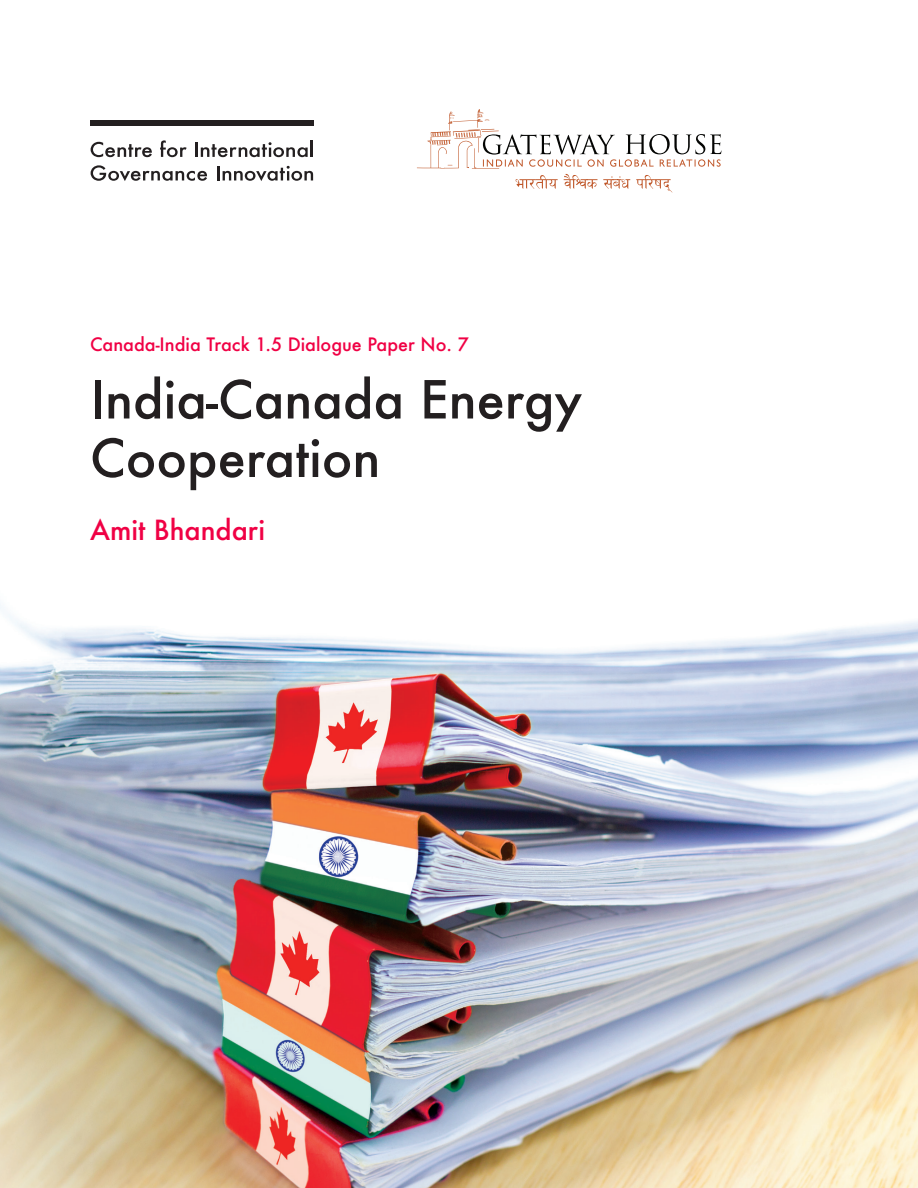
<style>
.page{position:relative;width:918px;height:1188px;background:#fff}
.page>*{position:absolute;margin:0;border:0;box-sizing:border-box;transform-origin:0 0}
.CIGI_Cover_Title{font:500 51px/58.5px "Futura";color:#231f20}
.CIGI_Cover_Author{font:500 27px "Futura";color:#f00044}
.CIGI_Cover_Date{font:500 18px "Futura";color:#f00044}
</style>
<div class="page">
<img style="left:0;top:604px;width:918px;height:584px">
<svg style="left:91px;top:142px;width:61px;height:15px"></svg>
<svg style="left:160px;top:140px;width:27px;height:17px"></svg>
<svg style="left:195px;top:141px;width:118px;height:16px"></svg>
<svg style="left:91px;top:165px;width:116px;height:16px"></svg>
<svg style="left:217px;top:166px;width:96px;height:15px"></svg>
<div style="left:90px;top:120px;width:224px;height:6px;background:#231f20"></div>
<svg style="left:417px;top:109px;width:304px;height:83px"></svg>
<p class="CIGI_Cover_Date" style="left:90px;top:332px;width:380px">Canada-India Track 1.5 Dialogue Paper No. 7</p>
<p class="CIGI_Cover_Title" style="left:90px;top:370px;width:494px">India-Canada Energy<br>Cooperation</p>
<p class="CIGI_Cover_Author" style="left:90px;top:511px;width:177px">Amit Bhandari</p>
</div>
